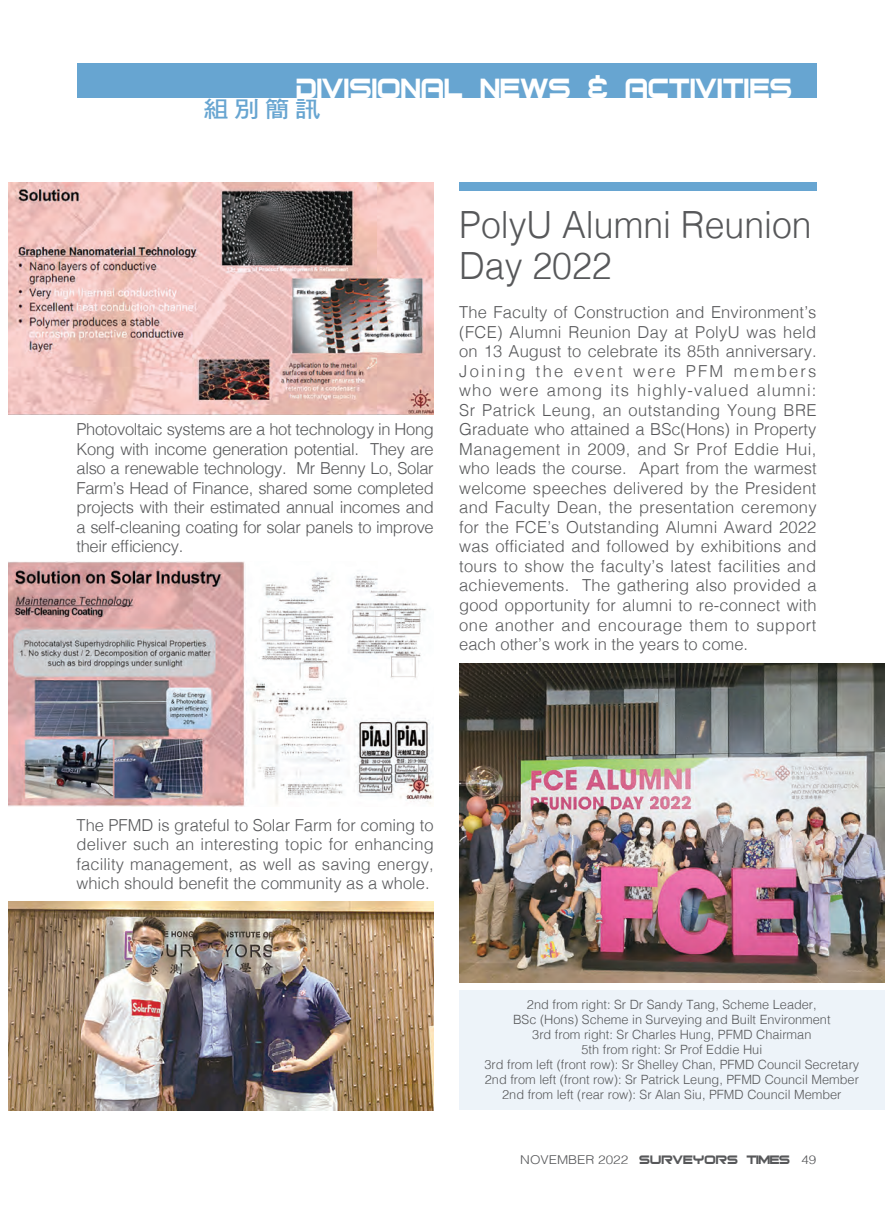
<style>
.page{position:relative;width:893px;height:1217px;background:#fff}
.page>*{position:absolute;margin:0;border:0;box-sizing:border-box;transform-origin:0 0}
.t1{font:300 37.5px/40.5px "Helvetica";color:#57585a;scale:.95 1}
.t2{font:37.5px "Bitsumishi";color:#fff;scale:.9 1}
.t3{font:22.95px "DF Hei Bd HK BF";color:#67a5d1;scale:1.11 1}
.t4{font:300 16.5px/19.5px "Helvetica";color:#57585a;text-align:justify}
.t5{font:300 12.75px/15px "Helvetica";color:#57585a;text-align:center}
.t6{font:300 12.15px "Helvetica";color:#57585a;scale:1.11 1}
.s1{font-family:"Bitsumishi";font-weight:400;font-size:16.5px}
</style>
<div class="page">
<div style="left:77px;top:64px;width:739px;height:34px;background:#67a5d1"></div>
<div style="left:459px;top:182px;width:357px;height:8px;background:#67a5d1"></div>
<img style="left:9px;top:182px;width:425px;height:232px">
<img style="left:9px;top:901px;width:425px;height:208px">
<img style="left:459px;top:663px;width:425px;height:319px">
<div style="left:459px;top:990px;width:425px;height:119px;background:#edf3f9"></div>
<img style="left:9px;top:561px;width:425px;height:245px">
<h1 class="t2" style="left:297px;top:73px;width:553px">DIVISIONAL NEWS &amp; ACTIVITIES</h1>
<h2 class="t3" style="left:203px;top:97px;width:107px">組別簡訊</h2>
<p class="t4" style="left:77px;top:418px;width:359px">Photovoltaic systems are a hot technology in Hong Kong with income generation potential. They are also a renewable technology. Mr Benny Lo, Solar Farm’s Head of Finance, shared some completed projects with their estimated annual incomes and a self-cleaning coating for solar panels to improve their efficiency.</p>
<h1 class="t1" style="left:459px;top:202px;width:372px">PolyU Alumni Reunion<br>Day 2022</h1>
<p class="t4" style="left:459px;top:301px;width:359px">The Faculty of Construction and Environment’s (FCE) Alumni Reunion Day at PolyU was held on 13 August to celebrate its 85th anniversary.<br>Joining the event were PFM members who were among its highly-valued alumni:<br>Sr Patrick Leung, an outstanding Young BRE Graduate who attained a BSc(Hons) in Property Management in 2009, and Sr Prof Eddie Hui, who leads the course. Apart from the warmest welcome speeches delivered by the President and Faculty Dean, the presentation ceremony for the FCE’s Outstanding Alumni Award 2022 was officiated and followed by exhibitions and tours to show the faculty’s latest facilities and achievements. The gathering also provided a good opportunity for alumni to re-connect with one another and encourage them to support each other’s work in the years to come.</p>
<p class="t4" style="left:77px;top:813px;width:359px">The PFMD is grateful to Solar Farm for coming to deliver such an interesting topic for enhancing facility management, as well as saving energy, which should benefit the community as a whole.</p>
<p class="t5" style="left:484px;top:996px;width:376px">2nd from right: Sr Dr Sandy Tang, Scheme Leader,<br>BSc (Hons) Scheme in Surveying and Built Environment<br>3rd from right: Sr Charles Hung, PFMD Chairman<br>5th from right: Sr Prof Eddie Hui<br>3rd from left (front row): Sr Shelley Chan, PFMD Council Secretary 2nd from left (front row): Sr Patrick Leung, PFMD Council Member 2nd from left (rear row): Sr Alan Siu, PFMD Council Member</p>
<p class="t6" style="left:520px;top:1148px;width:268px">NOVEMBER 2022 <span class="s1">SURVEYORS TIMES</span> 49</p>
</div>
